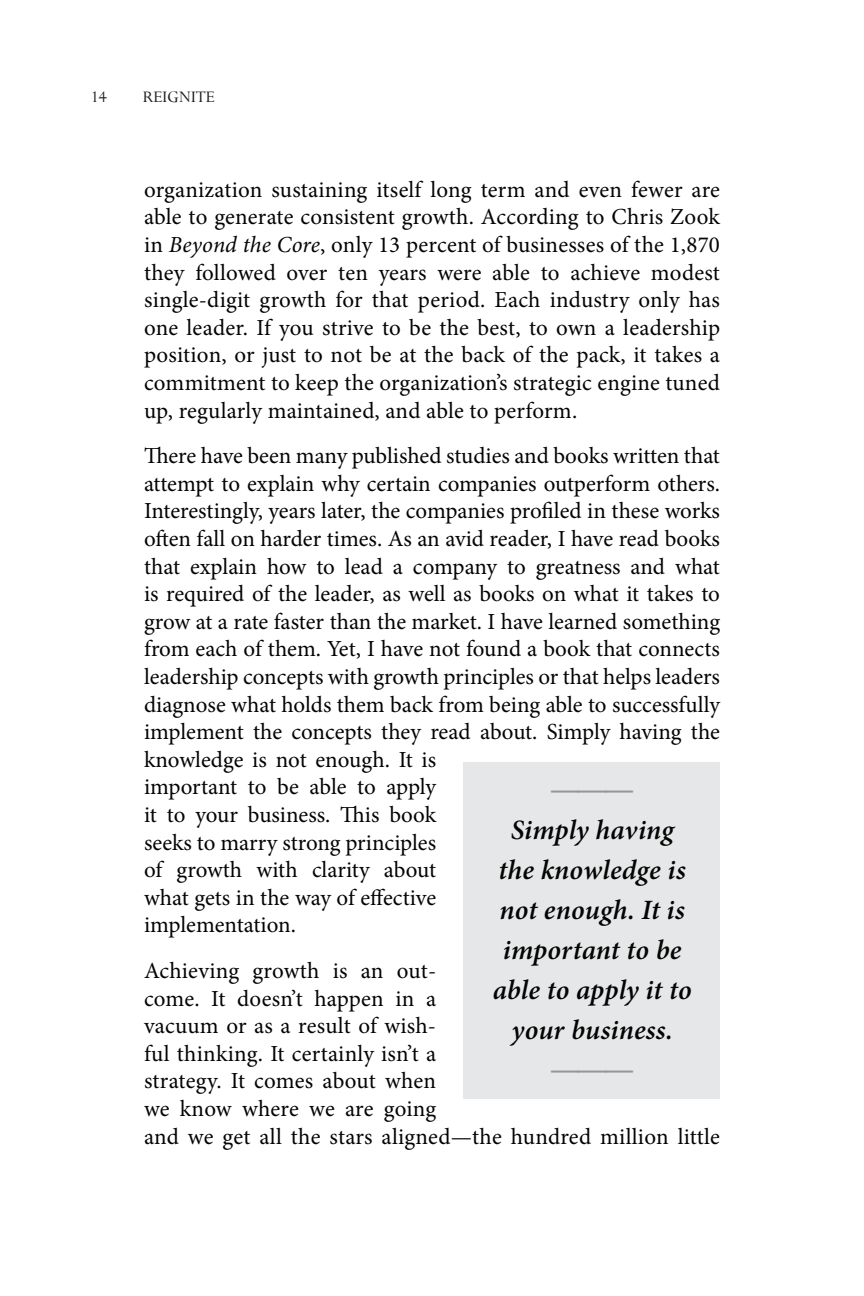
<style>
.page{position:relative;width:864px;height:1296px;background:#fff}
.page>*{position:absolute;margin:0;border:0;box-sizing:border-box;transform-origin:0 0}
.t1{font:italic 600 28px/40px "Minion Pro";letter-spacing:.005em;color:#040503;text-align:center}
.t2{font:500 28px "Bank Gothic BT";color:#939598}
.t3{font:23px/27.6px "Minion Pro";color:#040503}
.t4{font:18px "Perpetua";color:#231f20}
.s1{font-style:italic}
</style>
<div class="page">
<div style="left:463px;top:762px;width:257px;height:337px;background:#e6e7e9"></div>
<p class="t4" style="left:91px;top:86px;width:18px">14</p>
<p class="t4" style="left:143px;top:86px;width:74px">REIGNITE</p>
<p class="t3" style="left:144px;top:176px;width:578px;text-align:justify">organization sustaining itself long term and even fewer are able to generate consistent growth. According to Chris Zook in <span class="s1">Beyond the Core</span>, only 13 percent of businesses of the 1,870 they followed over ten years were able to achieve modest single-digit growth for that period. Each industry only has one leader. If you strive to be the best, to own a leadership position, or just to not be at the back of the pack, it takes a commitment to keep the organization’s strategic engine tuned up, regularly maintained, and able to perform.</p>
<p class="t3" style="left:144px;top:442px;width:578px">There have been many published studies and books written that attempt to explain why certain companies outperform others.<br>Interestingly, years later, the companies profiled in these works often fall on harder times. As an avid reader, I have read books that explain how to lead a company to greatness and what is required of the leader, as well as books on what it takes to grow at a rate faster than the market. I have learned something from each of them. Yet, I have not found a book that connects leadership concepts with growth principles or that helps leaders diagnose what holds them back from being able to successfully implement the concepts they read about. Simply having the knowledge is not enough. It is<br>important to be able to apply<br>it to your business. This book<br>seeks to marry strong principles<br>of growth with clarity about<br>what gets in the way of effective<br>implementation.</p>
<p class="t3" style="left:144px;top:957px;width:578px">Achieving growth is an out-<br>come. It doesn’t happen in a<br>vacuum or as a result of wish-<br>ful thinking. It certainly isn’t a<br>strategy. It comes about when<br>we know where we are going<br>and we get all the stars aligned—the hundred million little</p>
<p class="t2" style="left:551px;top:776px;width:83px">———</p>
<p class="t1" style="left:493px;top:809px;width:200px">Simply having the knowledge is not enough. It is important to be able to apply it to your business.</p>
<p class="t2" style="left:551px;top:1056px;width:83px">———</p>
</div>
